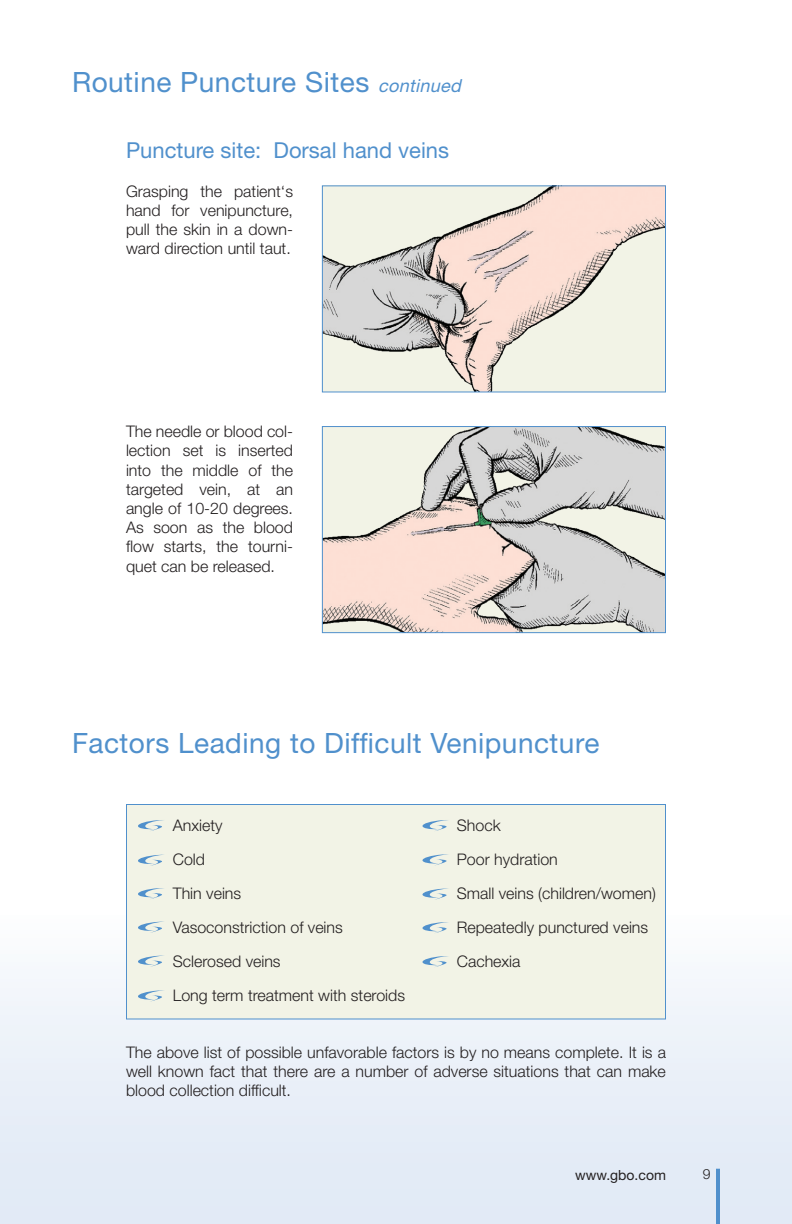
<style>
.page{position:relative;width:792px;height:1224px;background:#fff}
.page>*{position:absolute;margin:0;border:0;box-sizing:border-box;transform-origin:0 0}
.t1{font:28px "Helvetica Neue LT Std";letter-spacing:.02em;color:#5090cc}
.t2{font:22px "Helvetica Neue LT Std";color:#5090cc}
.t3{font:300 16px/19.2px "Helvetica Neue LT Std";color:#231f20;text-align:justify}
.t4{font:14px "Helvetica Neue LT Std";color:#231f20}
.t5{font:300 14px "Helvetica Neue LT Std";color:#231f20}
.s1{font-style:italic;font-size:18px}
</style>
<div class="page">
<div style="left:0;top:910px;width:792px;height:314px;background:linear-gradient(to bottom,#fbfcfd,#dee7f5)"></div>
<hr style="left:716px;top:1169px;width:4px;height:55px;background:#5090cc">
<img style="left:324px;top:187px;width:340px;height:203px">
<div style="left:322px;top:185px;width:344px;height:207px;border:1px solid #5090cc"></div>
<img style="left:324px;top:428px;width:340px;height:203px">
<div style="left:322px;top:426px;width:344px;height:207px;border:1px solid #5090cc"></div>
<div style="left:126px;top:804px;width:540px;height:215px;background:#f2f3e6;border:1px solid #5090cc"></div>
<svg style="left:138px;top:820px;width:26px;height:11px"></svg>
<svg style="left:138px;top:855px;width:24px;height:11px"></svg>
<svg style="left:138px;top:888px;width:26px;height:11px"></svg>
<svg style="left:138px;top:922px;width:24px;height:11px"></svg>
<svg style="left:138px;top:956px;width:24px;height:11px"></svg>
<svg style="left:138px;top:990px;width:26px;height:12px"></svg>
<svg style="left:422px;top:820px;width:26px;height:11px"></svg>
<svg style="left:422px;top:854px;width:26px;height:12px"></svg>
<svg style="left:422px;top:888px;width:26px;height:12px"></svg>
<svg style="left:422px;top:922px;width:26px;height:11px"></svg>
<svg style="left:422px;top:956px;width:26px;height:11px"></svg>
<p class="t1" style="left:72px;top:65px;width:395px">Routine Puncture Sites <span class="s1">continued</span></p>
<p class="t2" style="left:126px;top:137px;width:325px">Puncture site: Dorsal hand veins</p>
<p class="t3" style="left:126px;top:181px;width:169px">Grasping the patient‘s hand for venipuncture, pull the skin in a down&shy;ward direction until taut.</p>
<p class="t3" style="left:126px;top:422px;width:169px">The needle or blood col&shy;lection set is inserted into the middle of the targeted vein, at an angle of 10-20 degrees.<br>As soon as the blood flow starts, the tourni&shy;quet can be released.</p>
<p class="t1" style="left:72px;top:727px;width:529px">Factors Leading to Difficult Venipuncture</p>
<p class="t3" style="left:173px;top:815px;width:51px">Anxiety</p>
<p class="t3" style="left:457px;top:815px;width:45px">Shock</p>
<p class="t3" style="left:173px;top:849px;width:34px">Cold</p>
<p class="t3" style="left:457px;top:849px;width:103px">Poor hydration</p>
<p class="t3" style="left:173px;top:883px;width:70px">Thin veins</p>
<p class="t3" style="left:457px;top:883px;width:201px">Small veins (children/women)</p>
<p class="t3" style="left:173px;top:917px;width:172px">Vasoconstriction of veins</p>
<p class="t3" style="left:457px;top:917px;width:193px">Repeatedly punctured veins</p>
<p class="t3" style="left:173px;top:951px;width:109px">Sclerosed veins</p>
<p class="t3" style="left:457px;top:951px;width:65px">Cachexia</p>
<p class="t3" style="left:173px;top:985px;width:234px">Long term treatment with steroids</p>
<p class="t3" style="left:126px;top:1042px;width:542px">The above list of possible unfavorable factors is by no means complete. It is a well known fact that there are a number of adverse situations that can make blood collection difficult.</p>
<p class="t4" style="left:575px;top:1167px;width:92px">www.gbo.com</p>
<p class="t5" style="left:703px;top:1165px;width:9px">9</p>
</div>
